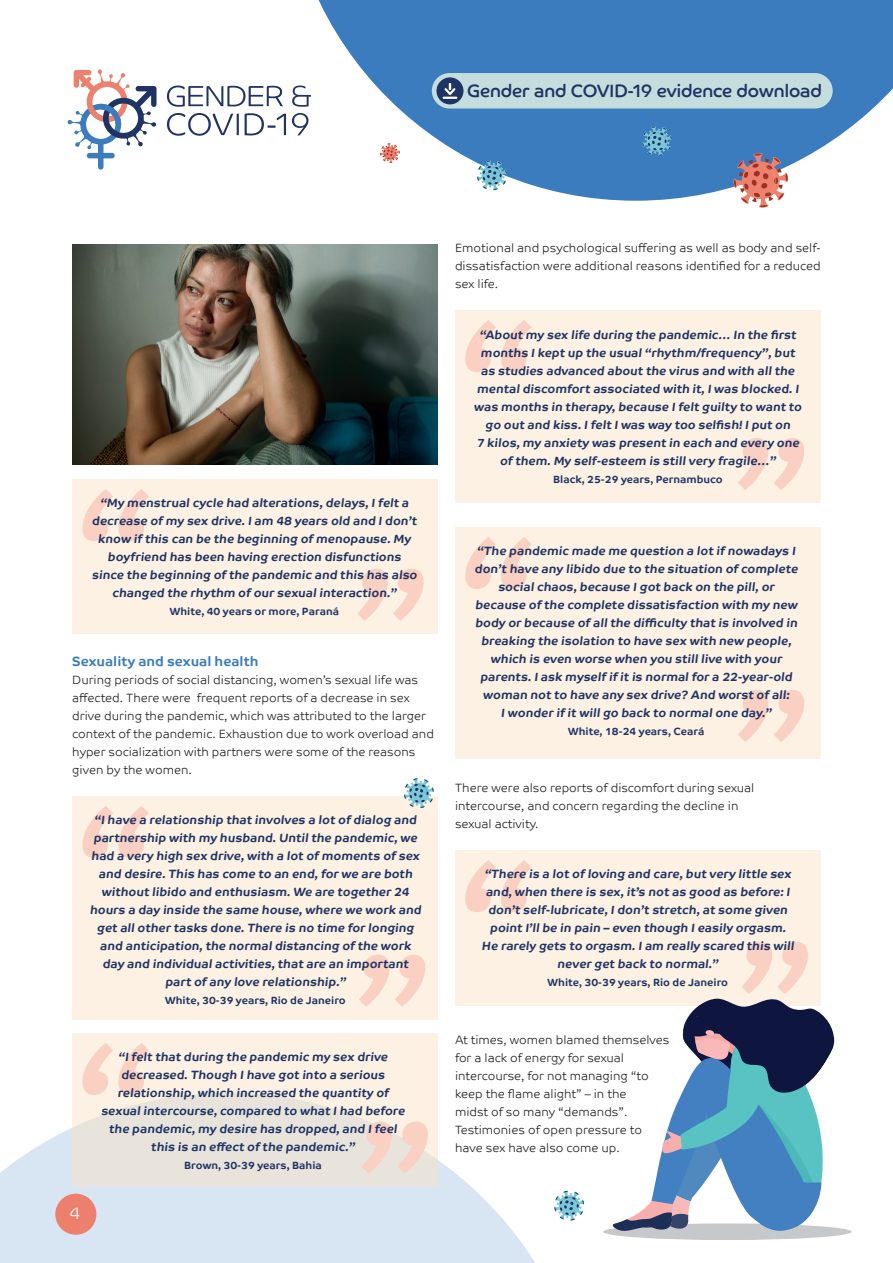
<style>
.page{position:relative;width:893px;height:1263px;background:#fff}
.page>*{position:absolute;margin:0;border:0;box-sizing:border-box;transform-origin:0 0}
.t1{font:18px "Co Headline";color:#1f3365}
.t2{font:300 16.5px "Co Headline";color:#fff}
.t3{font:700 13.5px "Co Text";color:#3b7cbf}
.t4{font:700 12px/18px "Co Text";color:#1f3365;text-align:center}
.t5{font:300 12px/18px "Co Text";color:#231f20}
.t6{font:700 10.5px "Co Text";color:#1f3365}
</style>
<div class="page">
<svg style="left:285px;top:0;width:608px;height:201px;fill:#3b7cbf"></svg>
<svg style="left:733px;top:153px;width:55px;height:55px"></svg>
<svg style="left:380px;top:143px;width:20px;height:20px"></svg>
<svg style="left:642px;top:126px;width:30px;height:30px"></svg>
<svg style="left:477px;top:160px;width:30px;height:30px"></svg>
<svg style="left:167px;top:86px;width:116px;height:21px"></svg>
<svg style="left:292px;top:86px;width:19px;height:21px"></svg>
<svg style="left:167px;top:113px;width:72px;height:23px"></svg>
<svg style="left:245px;top:113px;width:41px;height:22px"></svg>
<svg style="left:292px;top:113px;width:16px;height:22px"></svg>
<svg style="left:67px;top:69px;width:89px;height:101px"></svg>
<div style="left:432px;top:73px;width:401px;height:36px;background:#c6ddde;border-radius:18px"></div>
<div style="left:436px;top:77px;width:27px;height:27px;background:#1f3365;border-radius:50%"></div>
<svg style="left:442px;top:83px;width:16px;height:16px"></svg>
<svg style="left:0;top:1128px;width:585px;height:135px;fill:#d8e5f2"></svg>
<div style="left:55px;top:1194px;width:41px;height:41px;background:#ed806c;border-radius:50%"></div>
<div style="left:72px;top:479px;width:366px;height:155px;background:#fcf1e2"></div>
<svg style="left:82px;top:489px;width:67px;height:52px"></svg>
<svg style="left:357px;top:569px;width:67px;height:52px"></svg>
<div style="left:72px;top:1033px;width:366px;height:153px;background:linear-gradient(to bottom,#fff4e3,#e3e1db)"></div>
<svg style="left:82px;top:1043px;width:67px;height:52px;background:#fae0d1"></svg>
<svg style="left:361px;top:1121px;width:67px;height:53px;background:#f2dbcf"></svg>
<div style="left:455px;top:850px;width:366px;height:156px;background:#fcf1e2"></div>
<svg style="left:465px;top:860px;width:67px;height:52px"></svg>
<div style="left:455px;top:527px;width:366px;height:232px;background:#fcf1e2"></div>
<svg style="left:465px;top:537px;width:67px;height:52px"></svg>
<svg style="left:738px;top:690px;width:66px;height:52px"></svg>
<div style="left:455px;top:310px;width:366px;height:193px;background:#fcf1e2"></div>
<svg style="left:465px;top:320px;width:67px;height:52px"></svg>
<svg style="left:738px;top:438px;width:66px;height:52px"></svg>
<div style="left:72px;top:796px;width:366px;height:223px;background:#fcf1e2"></div>
<svg style="left:82px;top:806px;width:67px;height:52px"></svg>
<svg style="left:359px;top:955px;width:66px;height:52px"></svg>
<img style="left:72px;top:244px;width:366px;height:221px">
<svg style="left:404px;top:778px;width:30px;height:30px"></svg>
<svg style="left:554px;top:1190px;width:30px;height:31px"></svg>
<div style="left:603px;top:1223px;width:249px;height:17px;background:#c7c8ca;border-radius:50%"></div>
<svg style="left:612px;top:942px;width:222px;height:295px"></svg>
<h1 class="t1" style="left:467px;top:81px;width:356px">Gender and COVID-19 evidence download</h1>
<p class="t4" style="left:92px;top:494px;width:329px">“My menstrualcycle had alterations,delays,Ifelt a decrease of my sex drive.Iam 48 years old and Idon’t know if this can be the beginning of menopause.My boyfriend has been having erection disfunctions since the beginning of the pandemic and this has also changed the rhythm of our sexualinteraction.”</p>
<p class="t6" style="left:170px;top:605px;width:171px">White, 40 years or more, Paraná</p>
<p class="t3" style="left:72px;top:653px;width:188px">Sexuality and sexual health</p>
<p class="t5" style="left:72px;top:671px;width:363px">During periods of social distancing, women’s sexual life was affected. There were frequent reports of a decrease in sex drive during the pandemic, which was attributed to the larger context of the pandemic. Exhaustion due to work overload and hyper socialization with partners were some of the reasons given by the women.</p>
<p class="t4" style="left:90px;top:810px;width:336px">“Ihave a relationship that involves a lot of dialog and partnership with my husband.Untilthe pandemic,we had a very high sex drive,with a lot of moments of sex and desire.This has come to an end,for we are both without libido and enthusiasm.We are together 24 hours a day inside the same house,where we work and get allother tasks done.There is no time for longing and anticipation,the normaldistancing of the work day and individualactivities,that are an important part of any love relationship.”</p>
<p class="t6" style="left:165px;top:994px;width:182px">White, 30-39 years, Rio de Janeiro</p>
<h2 class="t2" style="left:70px;top:1203px;width:12px">4</h2>
<p class="t4" style="left:101px;top:1048px;width:308px">“Ifelt that during the pandemic my sex drive decreased.Though Ihave got into a serious relationship,which increased the quantity of sexualintercourse,compared to what Ihad before the pandemic,my desire has dropped,and Ifeel this is an effect of the pandemic.”</p>
<p class="t6" style="left:184px;top:1159px;width:139px">Brown, 30-39 years, Bahia</p>
<p class="t5" style="left:455px;top:239px;width:367px;text-align:justify">Emotional and psychological suffering as well as body and self&shy;dissatisfaction were additional reasons identified for a reduced sex life.</p>
<p class="t4" style="left:474px;top:326px;width:332px">“About my sex life during the pandemic… In the first months Ikept up the usual“rhythm/frequency”,but as studies advanced about the virus and with allthe mentaldiscomfort associated with it,Iwas blocked.I was months in therapy,because Ifelt guilty to want to go out and kiss.Ifelt Iwas way too selfish!Iput on<br>7 kilos,my anxiety was present in each and every one of them.My self-esteem is stillvery fragile…”</p>
<p class="t6" style="left:553px;top:474px;width:171px">Black, 25-29 years, Pernambuco</p>
<p class="t4" style="left:475px;top:542px;width:327px">“The pandemic made me question a lot if nowadays I don’t have any libido due to the situation of complete socialchaos,because Igot back on the pill,or because of the complete dissatisfaction with my new body or because of allthe difficulty that is involved in breaking the isolation to have sex with new people, which is even worse when you stilllive with your parents.Iask myself if it is normalfor a 22-year-old woman not to have any sex drive? And worst of all:<br>Iwonder if it willgo back to normalone day.”</p>
<p class="t6" style="left:568px;top:725px;width:138px">White, 18-24 years, Ceará</p>
<p class="t5" style="left:455px;top:779px;width:301px">There were also reports of discomfort during sexual intercourse, and concern regarding the decline in sexual activity.</p>
<p class="t4" style="left:482px;top:865px;width:317px">“There is a lot of loving and care,but very little sex and,when there is sex,it’s not as good as before:I don’t self-lubricate,Idon’t stretch,at some given point I’llbe in pain – even though Ieasily orgasm.<br>He rarely gets to orgasm.Iam really scared this will never get back to normal.”</p>
<p class="t6" style="left:548px;top:976px;width:182px">White, 30-39 years, Rio de Janeiro</p>
<p class="t5" style="left:455px;top:1031px;width:216px">At times, women blamed themselves for a lack of energy for sexual intercourse, for not managing “to keep the flame alight” – in the<br>midst of so many “demands”.<br>Testimonies of open pressure to have sex have also come up.</p>
</div>
